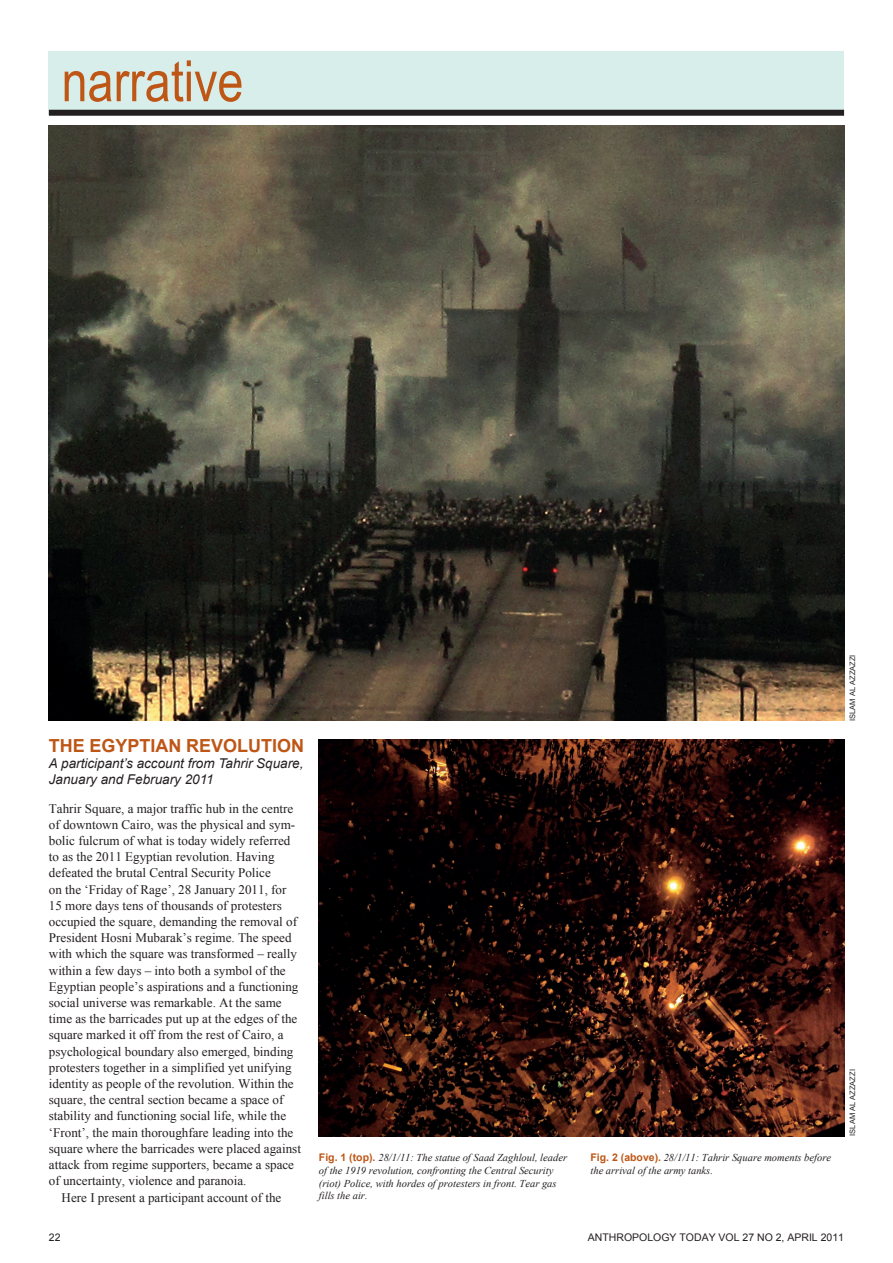
<style>
.page{position:relative;width:893px;height:1263px;background:#fff}
.page>*{position:absolute;margin:0;border:0;box-sizing:border-box;transform-origin:0 0}
.t1{font:57px "Arial Narrow";color:#be5616}
.t2{font:700 18px "Arial";color:#be5616}
.h2_byline{font:italic 13.5px/16.2px "Arial";color:#231f20}
.normal_1st_paragraph{font:13.05px/16.2px "Times New Roman";color:#231f20}
.t3{font:italic 10.5px/12.6px "Times New Roman";color:#231f20}
.t4{font:10.5px "Arial";color:#231f20}
.photocredit{font:7.5px "Arial";color:#231f20}
.s1{font-family:"Arial";font-weight:700;font-style:normal;color:#be5616}
</style>
<div class="page">
<div style="left:49px;top:51px;width:795px;height:63px;background:#d8eeeb"></div>
<div style="left:49px;top:110px;width:795px;height:6px;background:#231f20"></div>
<img style="left:319px;top:740px;width:525px;height:396px">
<img style="left:49px;top:125px;width:795px;height:596px">
<p class="t1" style="left:62px;top:39px;width:183px">narrative</p>
<p class="t2" style="left:49px;top:734px;width:257px">THE EGYPTIAN REVOLUTION</p>
<p class="h2_byline" style="left:49px;top:755px;width:256px">A participant’s account from Tahrir Square,<br>January and February 2011</p>
<p class="normal_1st_paragraph" style="left:49px;top:800px;width:254px">Tahrir Square, a major traffic hub in the centre of downtown Cairo, was the physical and sym&shy;bolic fulcrum of what is today widely referred to as the 2011 Egyptian revolution. Having defeated the brutal Central Security Police<br>on the ‘Friday of Rage’, 28 January 2011, for 15 more days tens of thousands of protesters occupied the square, demanding the removal of President Hosni Mubarak’s regime. The speed with which the square was transformed – really within a few days – into both a symbol of the Egyptian people’s aspirations and a functioning social universe was remarkable. At the same time as the barricades put up at the edges of the square marked it off from the rest of Cairo, a psychological boundary also emerged, binding protesters together in a simplified yet unifying identity as people of the revolution. Within the square, the central section became a space of stability and functioning social life, while the ‘Front’, the main thoroughfare leading into the square where the barricades were placed against attack from regime supporters, became a space of uncertainty, violence and paranoia.</p>
<p class="normal_1st_paragraph" style="left:62px;top:1189px;width:221px">Here I present a participant account of the</p>
<p class="t3" style="left:319px;top:1151px;width:250px"><span class="s1">Fig. 1 (top).</span> 28/1/11: The statue of Saad Zaghloul, leader of the 1919 revolution, confronting the Central Security (riot) Police, with hordes of protesters in front. Tear gas fills the air.</p>
<p class="t3" style="left:590px;top:1151px;width:242px"><span class="s1">Fig. 2 (above).</span> 28/1/11: Tahrir Square moments before the arrival of the army tanks.</p>
<p class="photocredit" style="left:848px;top:721px;width:68px;rotate:-90deg">ISLAM AL AZZAZZI</p>
<p class="photocredit" style="left:848px;top:1135px;width:68px;rotate:-90deg">ISLAM AL AZZAZZI</p>
<p class="t4" style="left:49px;top:1230px;width:13px">22</p>
<p class="t4" style="left:588px;top:1230px;width:258px">ANTHROPOLOGY TODAY VOL 27 NO 2, APRIL 2011</p>
</div>
